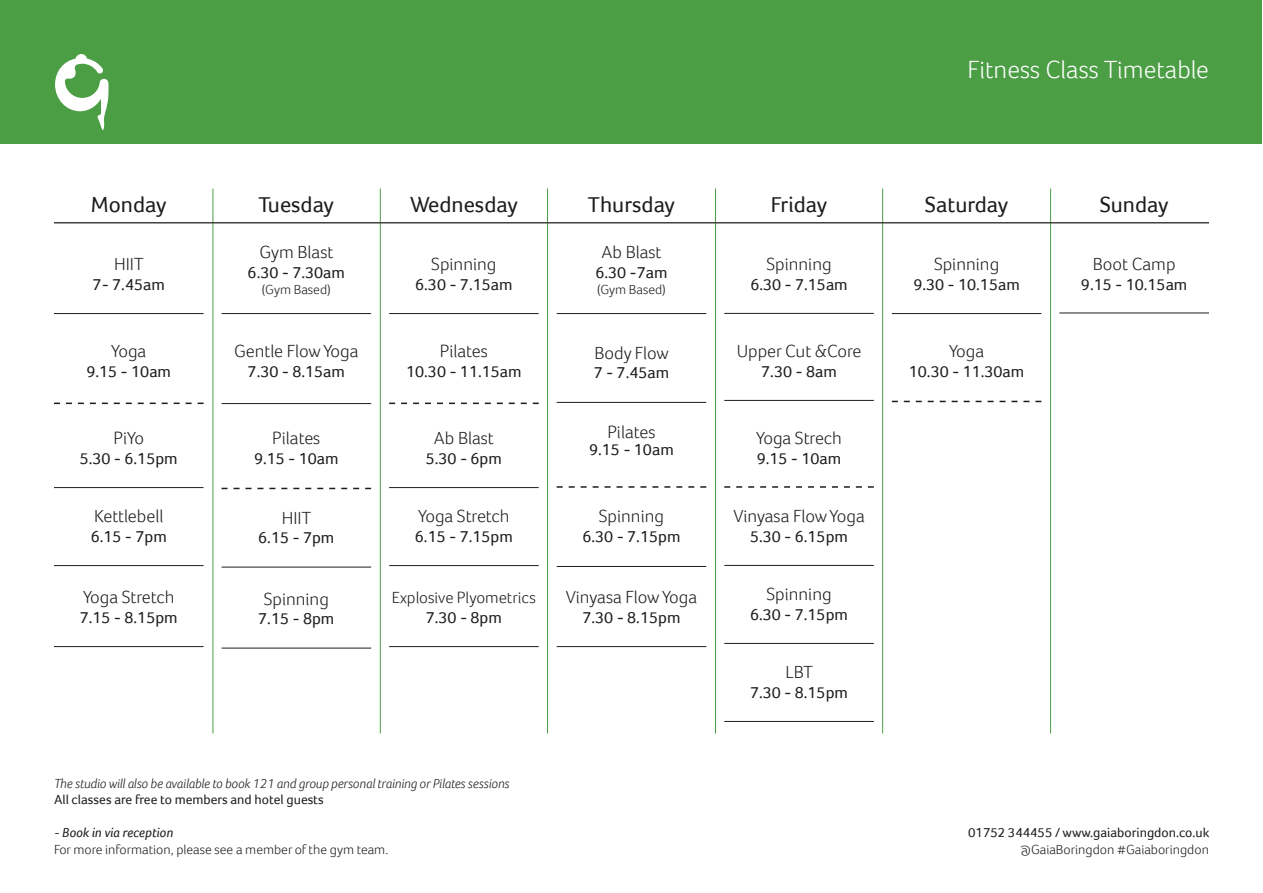
<style>
.page{position:relative;width:1263px;height:893px;background:#fff}
.page>*{position:absolute;margin:0;border:0;box-sizing:border-box;transform-origin:0 0}
.t1{font:300 25.5px "Foco";color:#fff}
.t2{font:22.5px "Foco";color:#1d1d1b}
.t3{font:300 18px "Foco";color:#1d1d1b}
.t4{font:16.5px "Foco";color:#1d1d1b}
.t5{font:300 16.5px "Foco";color:#1d1d1b}
.t6{font:300 13.5px "Foco";color:#1d1d1b}
.t7{font:italic 300 13.5px "Foco";color:#1d1d1b}
.t8{font:13.5px "Foco";color:#1d1d1b}
.t9{font:italic 13.5px "Foco";color:#1d1d1b}
</style>
<div class="page">
<hr style="left:54px;top:313px;width:150px;height:1px;background:#1d1d1b">
<hr style="left:54px;top:487px;width:150px;height:1px;background:#1d1d1b">
<hr style="left:54px;top:565px;width:150px;height:1px;background:#1d1d1b">
<hr style="left:54px;top:646px;width:150px;height:1px;background:#1d1d1b">
<hr style="left:222px;top:313px;width:149px;height:1px;background:#1d1d1b">
<hr style="left:222px;top:403px;width:149px;height:1px;background:#1d1d1b">
<hr style="left:222px;top:567px;width:149px;height:1px;background:#1d1d1b">
<hr style="left:222px;top:648px;width:149px;height:1px;background:#1d1d1b">
<hr style="left:389px;top:313px;width:150px;height:1px;background:#1d1d1b">
<hr style="left:389px;top:487px;width:150px;height:1px;background:#1d1d1b">
<hr style="left:389px;top:565px;width:150px;height:1px;background:#1d1d1b">
<hr style="left:389px;top:646px;width:150px;height:1px;background:#1d1d1b">
<hr style="left:557px;top:313px;width:149px;height:1px;background:#1d1d1b">
<hr style="left:557px;top:566px;width:149px;height:1px;background:#1d1d1b">
<hr style="left:557px;top:646px;width:149px;height:1px;background:#1d1d1b">
<hr style="left:724px;top:313px;width:150px;height:1px;background:#1d1d1b">
<hr style="left:724px;top:400px;width:150px;height:1px;background:#1d1d1b">
<hr style="left:724px;top:565px;width:150px;height:1px;background:#1d1d1b">
<hr style="left:724px;top:643px;width:150px;height:1px;background:#1d1d1b">
<hr style="left:724px;top:721px;width:150px;height:1px;background:#1d1d1b">
<hr style="left:892px;top:313px;width:149px;height:1px;background:#1d1d1b">
<hr style="left:213px;top:189px;width:1px;height:544px;background:#4c9e45">
<hr style="left:380px;top:189px;width:1px;height:544px;background:#4c9e45">
<hr style="left:547px;top:189px;width:1px;height:544px;background:#4c9e45">
<hr style="left:715px;top:189px;width:1px;height:544px;background:#4c9e45">
<hr style="left:1050px;top:189px;width:1px;height:544px;background:#4c9e45">
<hr style="left:882px;top:189px;width:1px;height:544px;background:#4c9e45">
<hr style="left:54px;top:222px;width:1155px;height:2px;background:#424241">
<div style="left:1px;top:0;width:1261px;height:144px;background:#4c9e45"></div>
<svg style="left:54px;top:403px;width:150px;height:1px"></svg>
<svg style="left:222px;top:488px;width:149px;height:1px"></svg>
<svg style="left:389px;top:403px;width:150px;height:1px"></svg>
<svg style="left:724px;top:486px;width:150px;height:2px"></svg>
<svg style="left:892px;top:401px;width:149px;height:1px"></svg>
<hr style="left:557px;top:402px;width:149px;height:1px;background:#1d1d1b">
<svg style="left:557px;top:486px;width:149px;height:2px"></svg>
<svg style="left:55px;top:54px;width:54px;height:76px"></svg>
<hr style="left:1059px;top:313px;width:150px;height:1px;background:#1d1d1b">
<h1 class="t1" style="left:967px;top:53px;width:243px">Fitness Class Timetable</h1>
<h2 class="t2" style="left:91px;top:191px;width:77px">Monday</h2>
<p class="t3" style="left:114px;top:252px;width:31px">HIIT</p>
<p class="t4" style="left:93px;top:275px;width:74px">7- 7.45am</p>
<h2 class="t2" style="left:259px;top:191px;width:77px">Tuesday</h2>
<p class="t3" style="left:259px;top:240px;width:75px">Gym Blast</p>
<p class="t4" style="left:248px;top:263px;width:99px">6.30 - 7.30am</p>
<p class="t6" style="left:262px;top:281px;width:70px">(Gym Based)</p>
<h2 class="t2" style="left:410px;top:191px;width:109px">Wednesday</h2>
<p class="t3" style="left:431px;top:252px;width:67px">Spinning</p>
<p class="t4" style="left:415px;top:275px;width:99px">6.30 - 7.15am</p>
<h2 class="t2" style="left:588px;top:191px;width:89px">Thursday</h2>
<p class="t3" style="left:601px;top:240px;width:61px">Ab Blast</p>
<p class="t4" style="left:595px;top:263px;width:74px">6.30 -7am</p>
<p class="t6" style="left:597px;top:281px;width:70px">(Gym Based)</p>
<h2 class="t2" style="left:771px;top:191px;width:58px">Friday</h2>
<p class="t3" style="left:766px;top:252px;width:67px">Spinning</p>
<p class="t4" style="left:750px;top:274px;width:99px">6.30 - 7.15am</p>
<h2 class="t2" style="left:925px;top:191px;width:85px">Saturday</h2>
<p class="t3" style="left:934px;top:252px;width:67px">Spinning</p>
<p class="t4" style="left:913px;top:275px;width:108px">9.30 - 10.15am</p>
<h2 class="t2" style="left:1100px;top:191px;width:70px">Sunday</h2>
<p class="t3" style="left:1093px;top:252px;width:84px">Boot Camp</p>
<p class="t4" style="left:1081px;top:274px;width:108px">9.15 - 10.15am</p>
<p class="t3" style="left:111px;top:339px;width:37px">Yoga</p>
<p class="t4" style="left:86px;top:362px;width:86px">9.15 - 10am</p>
<p class="t3" style="left:234px;top:339px;width:126px">Gentle Flow Yoga</p>
<p class="t4" style="left:248px;top:362px;width:99px">7.30 - 8.15am</p>
<p class="t3" style="left:440px;top:339px;width:50px">Pilates</p>
<p class="t4" style="left:406px;top:362px;width:117px">10.30 - 11.15am</p>
<p class="t3" style="left:594px;top:341px;width:76px">Body Flow</p>
<p class="t4" style="left:594px;top:363px;width:77px">7 - 7.45am</p>
<p class="t3" style="left:737px;top:339px;width:126px">Upper Cut &amp;Core</p>
<p class="t4" style="left:761px;top:361px;width:77px">7.30 - 8am</p>
<p class="t3" style="left:949px;top:339px;width:37px">Yoga</p>
<p class="t4" style="left:909px;top:362px;width:117px">10.30 - 11.30am</p>
<p class="t3" style="left:114px;top:426px;width:32px">PiYo</p>
<p class="t4" style="left:80px;top:449px;width:100px">5.30 - 6.15pm</p>
<p class="t3" style="left:272px;top:426px;width:50px">Pilates</p>
<p class="t4" style="left:254px;top:449px;width:86px">9.15 - 10am</p>
<p class="t3" style="left:434px;top:426px;width:61px">Ab Blast</p>
<p class="t4" style="left:426px;top:449px;width:78px">5.30 - 6pm</p>
<p class="t3" style="left:607px;top:420px;width:50px">Pilates</p>
<p class="t4" style="left:589px;top:440px;width:86px">9.15 - 10am</p>
<p class="t3" style="left:756px;top:426px;width:87px">Yoga Strech</p>
<p class="t4" style="left:757px;top:448px;width:86px">9.15 - 10am</p>
<p class="t3" style="left:94px;top:504px;width:71px">Kettlebell</p>
<p class="t4" style="left:91px;top:527px;width:78px">6.15 - 7pm</p>
<p class="t3" style="left:282px;top:506px;width:31px">HIIT</p>
<p class="t4" style="left:258px;top:528px;width:78px">6.15 - 7pm</p>
<p class="t3" style="left:418px;top:504px;width:93px">Yoga Stretch</p>
<p class="t4" style="left:415px;top:527px;width:100px">6.15 - 7.15pm</p>
<p class="t3" style="left:599px;top:504px;width:67px">Spinning</p>
<p class="t4" style="left:582px;top:527px;width:100px">6.30 - 7.15pm</p>
<p class="t3" style="left:733px;top:504px;width:133px">Vinyasa Flow Yoga</p>
<p class="t4" style="left:750px;top:526px;width:100px">5.30 - 6.15pm</p>
<p class="t3" style="left:83px;top:585px;width:93px">Yoga Stretch</p>
<p class="t4" style="left:80px;top:608px;width:100px">7.15 - 8.15pm</p>
<p class="t3" style="left:264px;top:587px;width:67px">Spinning</p>
<p class="t4" style="left:258px;top:609px;width:78px">7.15 - 8pm</p>
<p class="t5" style="left:392px;top:587px;width:145px">Explosive Plyometrics</p>
<p class="t4" style="left:426px;top:608px;width:78px">7.30 - 8pm</p>
<p class="t3" style="left:566px;top:585px;width:133px">Vinyasa Flow Yoga</p>
<p class="t4" style="left:582px;top:608px;width:100px">7.30 - 8.15pm</p>
<p class="t3" style="left:766px;top:582px;width:67px">Spinning</p>
<p class="t4" style="left:750px;top:604px;width:100px">6.30 - 7.15pm</p>
<p class="t3" style="left:785px;top:660px;width:29px">LBT</p>
<p class="t4" style="left:750px;top:682px;width:100px">7.30 - 8.15pm</p>
<p class="t7" style="left:54px;top:774px;width:457px">The studio will also be available to book 121 and group personal training or Pilates sessions</p>
<p class="t8" style="left:54px;top:792px;width:271px">All classes are free to members and hotel guests</p>
<p class="t9" style="left:54px;top:825px;width:121px">- Book in via reception</p>
<p class="t6" style="left:54px;top:840px;width:336px">For more information, please see a member of the gym team.</p>
<p class="t8" style="left:968px;top:825px;width:243px">01752 344455 / www.gaiaboringdon.co.uk</p>
<p class="t6" style="left:1020px;top:840px;width:190px">@GaiaBoringdon #Gaiaboringdon</p>
</div>
